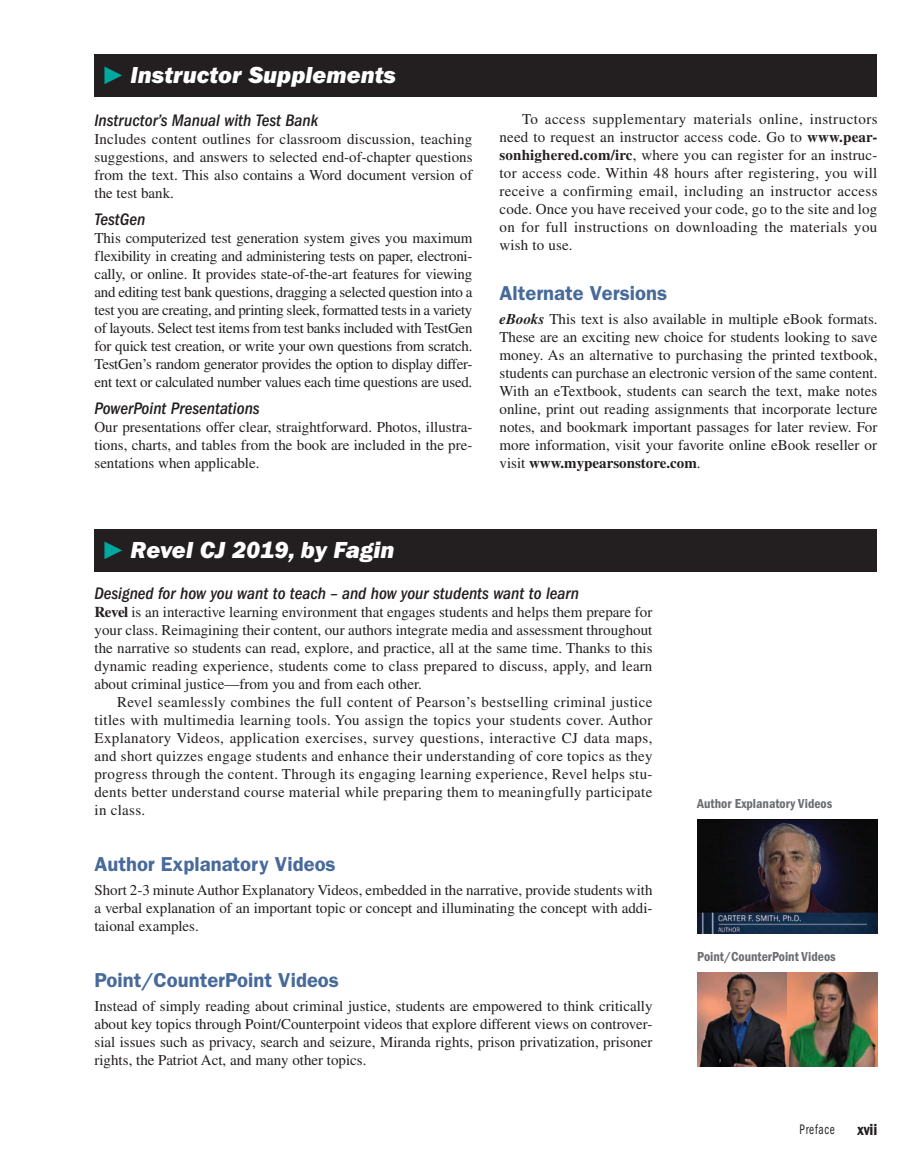
<style>
.page{position:relative;width:918px;height:1175px;background:#fff}
.page>*{position:absolute;margin:0;border:0;box-sizing:border-box;transform-origin:0 0}
.t1{font:24px "ITC Franklin Gothic Std Hvy It";color:#fff}
.t2{font:600 20.25px "ITC Franklin Gothic Std";color:#476a9a}
.t3{font:italic 500 condensed 17.25px "ITC Franklin Gothic Std";color:#231f20}
.t4{font:16.5px "ITC Franklin Gothic Std Dm Cd";color:#231f20}
.t5{font:15px/18px "Times LT Pro";color:#231f20;text-align:justify}
.t6{font:condensed 14.25px "ITC Franklin Gothic Std";letter-spacing:.06em;color:#231f20;scale:.8 1}
.t7{font:13.5px "ITC Franklin Gothic Std Dm Cd";color:#6c6d70}
.s1{color:#00a99d}
.s2{font-weight:700}
.s3{font-weight:700;font-style:italic}
</style>
<div class="page">
<div style="left:94px;top:54px;width:784px;height:42px;background:#231f20"></div>
<div style="left:94px;top:529px;width:784px;height:42px;background:#231f20"></div>
<img style="left:697px;top:972px;width:180px;height:94px">
<img style="left:697px;top:820px;width:181px;height:113px">
<h1 class="t1" style="left:104px;top:61px;width:294px"><span class="s1">▶</span> Instructor Supplements</h1>
<p class="t3" style="left:94px;top:111px;width:225px">Instructor’s Manual with Test Bank</p>
<p class="t5" style="left:94px;top:130px;width:380px">Includes content outlines for classroom discussion, teaching suggestions, and answers to selected end-of-chapter questions from the text. This also contains a Word document version of the test bank.</p>
<p class="t3" style="left:94px;top:210px;width:52px">TestGen</p>
<p class="t5" style="left:94px;top:229px;width:380px">This computerized test generation system gives you maximum flexibility in creating and administering tests on paper, electroni&shy;cally, or online. It provides state-of-the-art features for viewing and editing test bank questions, dragging a selected question into a test you are creating, and printing sleek, formatted tests in a variety of layouts. Select test items from test banks included with TestGen for quick test creation, or write your own questions from scratch.<br>TestGen’s random generator provides the option to display differ&shy;ent text or calculated number values each time questions are used.</p>
<p class="t3" style="left:94px;top:399px;width:167px">PowerPoint Presentations</p>
<p class="t5" style="left:94px;top:418px;width:379px">Our presentations offer clear, straightforward. Photos, illustra&shy;tions, charts, and tables from the book are included in the pre&shy;sentations when applicable.</p>
<p class="t5" style="left:500px;top:110px;width:380px;text-indent:22px">To access supplementary materials online, instructors need to request an instructor access code. Go to <span class="s2">www.pear&shy;sonhighered.com/irc</span>, where you can register for an instruc&shy;tor access code. Within 48 hours after registering, you will receive a confirming email, including an instructor access code. Once you have received your code, go to the site and log on for full instructions on downloading the materials you wish to use.</p>
<h2 class="t2" style="left:500px;top:281px;width:169px">Alternate Versions</h2>
<p class="t5" style="left:500px;top:310px;width:380px"><span class="s3">eBooks</span> This text is also available in multiple eBook formats.<br>These are an exciting new choice for students looking to save money. As an alternative to purchasing the printed textbook, students can purchase an electronic version of the same content.<br>With an eTextbook, students can search the text, make notes online, print out reading assignments that incorporate lecture notes, and bookmark important passages for later review. For more information, visit your favorite online eBook reseller or visit <span class="s2">www.mypearsonstore.com</span>.</p>
<h1 class="t1" style="left:104px;top:536px;width:293px"><span class="s1">▶</span> Revel CJ 2019, by Fagin</h1>
<p class="t3" style="left:94px;top:584px;width:486px">Designed for how you want to teach – and how your students want to learn</p>
<p class="t5" style="left:94px;top:603px;width:560px"><span class="s2">Revel</span> is an interactive learning environment that engages students and helps them prepare for your class. Reimagining their content, our authors integrate media and assessment throughout the narrative so students can read, explore, and practice, all at the same time. Thanks to this dynamic reading experience, students come to class prepared to discuss, apply, and learn about criminal justice—from you and from each other.</p>
<p class="t5" style="left:94px;top:693px;width:560px;text-indent:22px">Revel seamlessly combines the full content of Pearson’s bestselling criminal justice titles with multimedia learning tools. You assign the topics your students cover. Author Explanatory Videos, application exercises, survey questions, interactive CJ data maps, and short quizzes engage students and enhance their understanding of core topics as they progress through the content. Through its engaging learning experience, Revel helps stu&shy;dents better understand course material while preparing them to meaningfully participate in class.</p>
<h2 class="t2" style="left:94px;top:852px;width:243px">Author Explanatory Videos</h2>
<p class="t5" style="left:94px;top:880px;width:560px">Short 2-3 minute Author Explanatory Videos, embedded in the narrative, provide students with a verbal explanation of an important topic or concept and illuminating the concept with addi&shy;taional examples.</p>
<h2 class="t2" style="left:94px;top:967px;width:246px">Point/CounterPoint Videos</h2>
<p class="t5" style="left:94px;top:996px;width:560px">Instead of simply reading about criminal justice, students are empowered to think critically about key topics through Point/Counterpoint videos that explore different views on controver&shy;sial issues such as privacy, search and seizure, Miranda rights, prison privatization, prisoner rights, the Patriot Act, and many other topics.</p>
<p class="t7" style="left:697px;top:796px;width:137px">Author Explanatory Videos</p>
<p class="t7" style="left:697px;top:948px;width:140px">Point/CounterPoint Videos</p>
<p class="t6" style="left:800px;top:1121px;width:45px">Preface</p>
<p class="t4" style="left:858px;top:1119px;width:21px">xvii</p>
</div>
